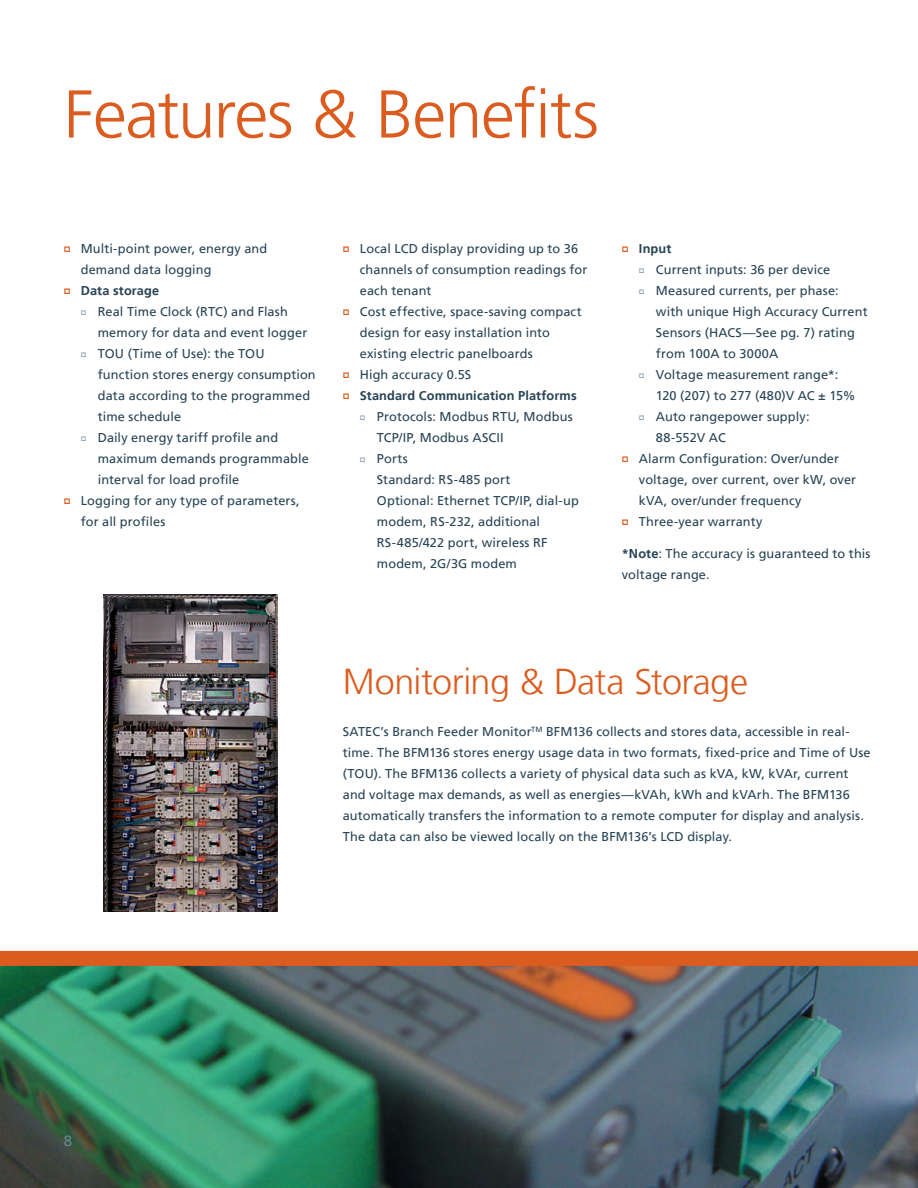
<style>
.page{position:relative;width:918px;height:1188px;background:#fff}
.page>*{position:absolute;margin:0;border:0;box-sizing:border-box;transform-origin:0 0}
.t1{font:300 67.5px "Frutiger LT";letter-spacing:-.02em;color:#db5c1e}
.t2{font:300 36px "Frutiger LT";letter-spacing:-.015em;color:#db5c1e}
.t3{font:15px "Frutiger LT";color:#6d8395}
.t4{font:12.75px/21px "Frutiger LT";letter-spacing:.01em;color:#274355}
.t5{font:700 12.75px "Frutiger LT";letter-spacing:.01em;color:#274355}
.s1{font-weight:700}
</style>
<div class="page">
<img style="left:0;top:966px;width:918px;height:222px">
<div style="left:0;top:951px;width:918px;height:15px;background:#db5c1e"></div>
<img style="left:103px;top:594px;width:175px;height:318px">
<h1 class="t1" style="left:64px;top:76px;width:537px">Features &amp; Benefits</h1>
<p class="t4" style="left:81px;top:238px;width:188px">Multi-point power, energy and demand data logging</p>
<p class="t5" style="left:81px;top:283px;width:80px">Data storage</p>
<p class="t4" style="left:98px;top:301px;width:192px">Real Time Clock (RTC) and Flash</p>
<p class="t4" style="left:98px;top:322px;width:211px">memory for data and event logger</p>
<p class="t4" style="left:98px;top:343px;width:168px">TOU (Time of Use): the TOU</p>
<p class="t4" style="left:98px;top:364px;width:219px">function stores energy consumption</p>
<p class="t4" style="left:98px;top:385px;width:214px">data according to the programmed</p>
<p class="t4" style="left:98px;top:406px;width:85px">time schedule</p>
<p class="t4" style="left:98px;top:427px;width:182px">Daily energy tariff profile and</p>
<p class="t4" style="left:98px;top:448px;width:213px">maximum demands programmable</p>
<p class="t4" style="left:98px;top:469px;width:143px">interval for load profile</p>
<p class="t4" style="left:81px;top:490px;width:221px">Logging for any type of parameters,</p>
<p class="t4" style="left:81px;top:511px;width:86px">for all profiles</p>
<p class="t4" style="left:360px;top:238px;width:229px">Local LCD display providing up to 36 channels of consumption readings for each tenant<br>Cost effective, space-saving compact design for easy installation into existing electric panelboards<br>High accuracy 0.5S</p>
<p class="t5" style="left:360px;top:388px;width:218px">Standard Communication Platforms</p>
<p class="t4" style="left:377px;top:406px;width:204px">Protocols: Modbus RTU, Modbus<br>TCP/IP, Modbus ASCII<br>Ports<br>Standard: RS-485 port<br>Optional: Ethernet TCP/IP, dial-up modem, RS-232, additional<br>RS-485/422 port, wireless RF modem, 2G/3G modem</p>
<p class="t5" style="left:639px;top:241px;width:34px">Input</p>
<p class="t4" style="left:656px;top:259px;width:176px">Current inputs: 36 per device</p>
<p class="t4" style="left:656px;top:280px;width:184px">Measured currents, per phase:</p>
<p class="t4" style="left:656px;top:301px;width:213px">with unique High Accuracy Current</p>
<p class="t4" style="left:656px;top:322px;width:201px">Sensors (HACS—See pg. 7) rating</p>
<p class="t4" style="left:656px;top:343px;width:124px">from 100A to 3000A</p>
<p class="t4" style="left:656px;top:364px;width:184px">Voltage measurement range*:</p>
<p class="t4" style="left:656px;top:385px;width:201px">120 (207) to 277 (480)V AC ± 15%</p>
<p class="t4" style="left:656px;top:406px;width:155px">Auto rangepower supply:</p>
<p class="t4" style="left:656px;top:427px;width:71px">88-552V AC</p>
<p class="t4" style="left:639px;top:448px;width:202px">Alarm Configuration: Over/under</p>
<p class="t4" style="left:639px;top:469px;width:219px">voltage, over current, over kW, over</p>
<p class="t4" style="left:639px;top:490px;width:164px">kVA, over/under frequency</p>
<p class="t4" style="left:639px;top:511px;width:125px">Three-year warranty</p>
<p class="t4" style="left:622px;top:543px;width:250px"><span class="s1">*Note</span>: The accuracy is guaranteed to this voltage range.</p>
<p class="t3" style="left:64px;top:1132px;width:10px">8</p>
<h2 class="t2" style="left:343px;top:661px;width:407px">Monitoring &amp; Data Storage</h2>
<p class="t4" style="left:343px;top:721px;width:529px">SATEC’s Branch Feeder Monitor<sup>TM</sup> BFM136 collects and stores data, accessible in real&shy;time. The BFM136 stores energy usage data in two formats, fixed-price and Time of Use (TOU). The BFM136 collects a variety of physical data such as kVA, kW, kVAr, current and voltage max demands, as well as energies—kVAh, kWh and kVArh. The BFM136 automatically transfers the information to a remote computer for display and analysis.<br>The data can also be viewed locally on the BFM136’s LCD display.</p>
</div>
